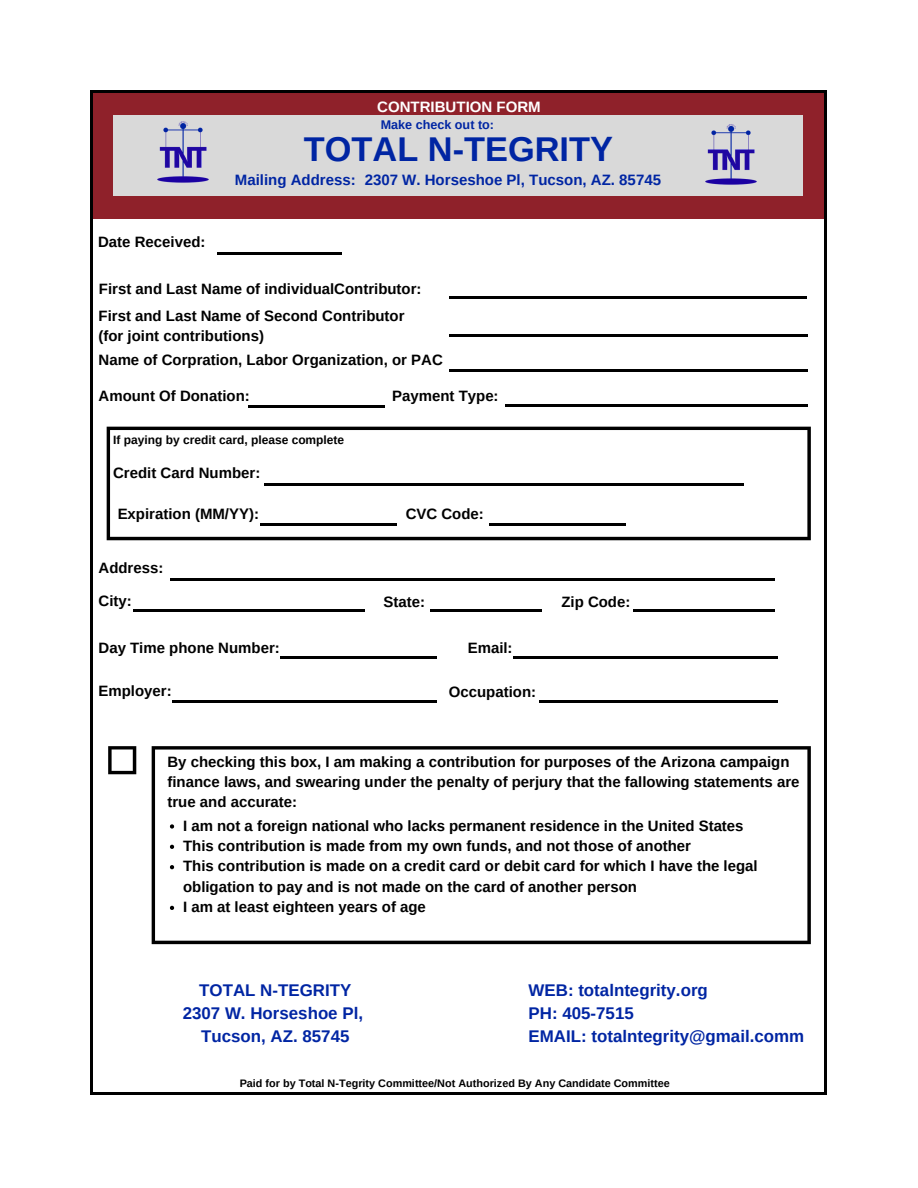
<style>
.page{position:relative;width:918px;height:1188px;background:#fff}
.page>*{position:absolute;margin:0;border:0;box-sizing:border-box;transform-origin:0 0}
.t1{font:700 34.35px "Arimo";color:#0025a3}
.t2{font:700 16.95px/23px "Arimo";color:#0025a3}
.t3{font:700 15px/20.4px "Arimo";color:#000}
.t4{font:700 15px "Arimo";color:#0025a3}
.t5{font:700 15px "Arimo";color:#fff}
.t6{font:700 12.6px "Arimo";color:#0025a3}
.t7{font:700 12px "Arimo";color:#000}
.t8{font:700 10.8px "Arimo";color:#000}
</style>
<div class="page">
<div style="left:91px;top:92px;width:735px;height:127px;background:#8f212a"></div>
<div style="left:114px;top:115px;width:689px;height:81px;background:#d9d9d9"></div>
<img style="left:157px;top:121px;width:52px;height:62px">
<img style="left:705px;top:124px;width:52px;height:61px">
<hr style="left:217px;top:252px;width:125px;height:2px;background:#000">
<hr style="left:449px;top:297px;width:358px;height:2px;background:#000">
<hr style="left:449px;top:334px;width:359px;height:3px;background:#000">
<hr style="left:249px;top:405px;width:136px;height:3px;background:#000">
<hr style="left:506px;top:404px;width:302px;height:2px;background:#000">
<svg style="left:107px;top:427px;width:704px;height:113px"></svg>
<hr style="left:265px;top:483px;width:479px;height:2px;background:#000">
<hr style="left:260px;top:524px;width:136px;height:2px;background:#000">
<hr style="left:490px;top:524px;width:136px;height:2px;background:#000">
<hr style="left:90px;top:91px;width:3px;height:1002px;background:#000">
<hr style="left:825px;top:92px;width:2px;height:1002px;background:#000">
<hr style="left:91px;top:91px;width:736px;height:2px;background:#000">
<hr style="left:90px;top:1092px;width:737px;height:2px;background:#000">
<hr style="left:171px;top:578px;width:604px;height:2px;background:#000">
<hr style="left:133px;top:609px;width:232px;height:3px;background:#000">
<hr style="left:430px;top:609px;width:111px;height:3px;background:#000">
<hr style="left:633px;top:609px;width:142px;height:3px;background:#000">
<hr style="left:281px;top:656px;width:156px;height:2px;background:#000">
<hr style="left:513px;top:656px;width:264px;height:2px;background:#000">
<hr style="left:172px;top:700px;width:264px;height:3px;background:#000">
<hr style="left:539px;top:700px;width:239px;height:3px;background:#000">
<svg style="left:152px;top:746px;width:659px;height:198px"></svg>
<svg style="left:108px;top:746px;width:28px;height:28px"></svg>
<svg style="left:170px;top:824px;width:4px;height:5px"></svg>
<svg style="left:170px;top:845px;width:4px;height:4px"></svg>
<svg style="left:170px;top:865px;width:4px;height:4px"></svg>
<svg style="left:170px;top:906px;width:4px;height:4px"></svg>
<hr style="left:449px;top:369px;width:359px;height:3px;background:#000">
<p class="t5" style="left:377px;top:98px;width:165px">CONTRIBUTION FORM</p>
<h1 class="t1" style="left:304px;top:130px;width:311px">TOTAL N-TEGRITY</h1>
<p class="t4" style="left:235px;top:172px;width:428px">Mailing Address: 2307 W. Horseshoe Pl, Tucson, AZ. 85745</p>
<p class="t6" style="left:381px;top:118px;width:115px">Make check out to:</p>
<p class="t3" style="left:98px;top:232px;width:109px">Date Received:</p>
<p class="t3" style="left:99px;top:275px;width:325px;line-height:27.3px">First and Last Name of individualContributor:<br>First and Last Name of Second Contributor</p>
<p class="t3" style="left:99px;top:326px;width:167px">(for joint contributions)</p>
<p class="t3" style="left:99px;top:350px;width:346px">Name of Corpration, Labor Organization, or PAC</p>
<p class="t3" style="left:99px;top:385px;width:153px">Amount Of Donation:</p>
<p class="t3" style="left:392px;top:385px;width:108px">Payment Type:</p>
<p class="t7" style="left:113px;top:433px;width:233px">If paying by credit card, please complete</p>
<p class="t3" style="left:113px;top:463px;width:149px">Credit Card Number:</p>
<p class="t3" style="left:118px;top:504px;width:143px">Expiration (MM/YY):</p>
<p class="t3" style="left:406px;top:504px;width:80px">CVC Code:</p>
<p class="t3" style="left:99px;top:552px;width:66px;line-height:32.4px">Address:<br>City:</p>
<p class="t3" style="left:383px;top:592px;width:43px">State:</p>
<p class="t3" style="left:561px;top:592px;width:71px">Zip Code:</p>
<p class="t3" style="left:99px;top:637px;width:183px">Day Time phone Number:</p>
<p class="t3" style="left:468px;top:637px;width:46px">Email:</p>
<p class="t3" style="left:99px;top:681px;width:75px">Employer:</p>
<p class="t3" style="left:449px;top:682px;width:89px">Occupation:</p>
<p class="t3" style="left:168px;top:751px;width:634px">By checking this box, I am making a contribution for purposes of the Arizona campaign finance laws, and swearing under the penalty of perjury that the fallowing statements are true and accurate:</p>
<p class="t3" style="left:183px;top:815px;width:576px">I am not a foreign national who lacks permanent residence in the United States This contribution is made from my own funds, and not those of another<br>This contribution is made on a credit card or debit card for which I have the legal obligation to pay and is not made on the card of another person<br>I am at least eighteen years of age</p>
<p class="t2" style="left:183px;top:978px;width:182px;text-align:center">TOTAL N-TEGRITY<br>2307 W. Horseshoe Pl,<br>Tucson, AZ. 85745</p>
<p class="t2" style="left:529px;top:978px;width:277px">WEB: totalntegrity.org<br>PH: 405-7515<br>EMAIL: totalntegrity@gmail.comm</p>
<p class="t8" style="left:240px;top:1077px;width:432px">Paid for by Total N-Tegrity Committee/Not Authorized By Any Candidate Committee</p>
</div>
